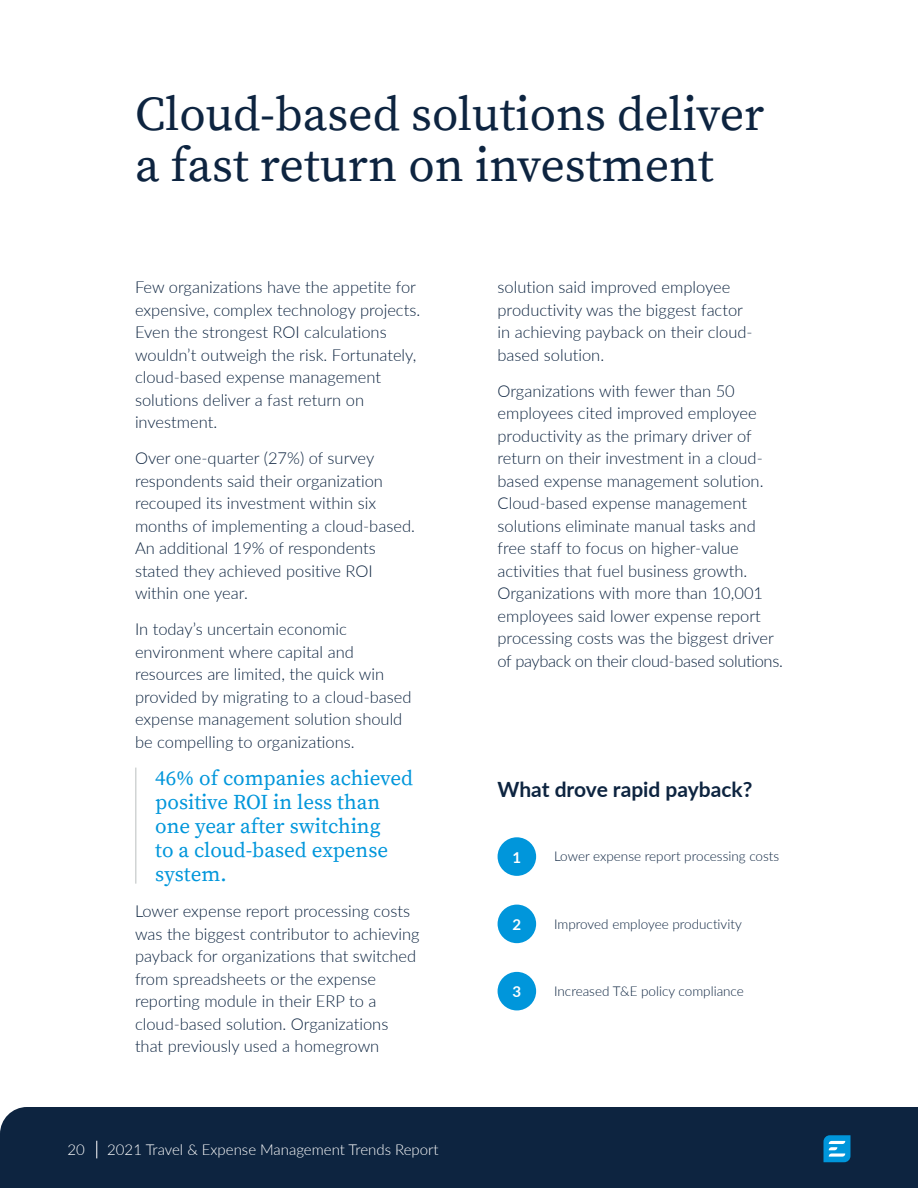
<style>
.page{position:relative;width:918px;height:1188px;background:#fff}
.page>*{position:absolute;margin:0;border:0;box-sizing:border-box;transform-origin:0 0}
.Title_or_Section__ri{font:48px/51px "Source Serif Pro";color:#0d2440}
.quote__electric_blue{font:21px/24px "Source Serif Pro";color:#0096db}
.Figure_label{font:700 21px "Lato";color:#0d2440}
.body_copy{font:300 16.5px/22.5px "Lato";color:#0d2440}
.t1{font:300 15px "Lato";color:#fff}
.H3_subhead__white{font:700 15px "Lato";color:#fff}
.Figure_label-2{font:300 13.5px "Lato";color:#0d2440}
</style>
<div class="page">
<div style="left:0;top:1107px;width:918px;height:81px;background:#0d2440"></div>
<svg style="left:824px;top:1135px;width:27px;height:27px"></svg>
<svg style="left:96px;top:1141px;width:1px;height:17px"></svg>
<hr style="left:135px;top:768px;width:1px;height:116px;background:#d1d4d4">
<div style="left:498px;top:837px;width:38px;height:39px;background:#0096db;border-radius:50%"></div>
<div style="left:498px;top:905px;width:38px;height:38px;background:#0096db;border-radius:50%"></div>
<div style="left:498px;top:972px;width:38px;height:38px;background:#0096db;border-radius:50%"></div>
<p class="Title_or_Section__ri" style="left:135px;top:90px;width:631px">Cloud-based solutions deliver a fast return on investment</p>
<p class="body_copy" style="left:135px;top:275px;width:287px">Few organizations have the appetite for expensive, complex technology projects.<br>Even the strongest ROI calculations wouldn’t outweigh the risk. Fortunately, cloud-based expense management solutions deliver a fast return on investment.</p>
<p class="body_copy" style="left:135px;top:446px;width:281px">Over one-quarter (27%) of survey respondents said their organization recouped its investment within six months of implementing a cloud-based.<br>An additional 19% of respondents stated they achieved positive ROI within one year.</p>
<p class="body_copy" style="left:135px;top:617px;width:278px">In today’s uncertain economic environment where capital and resources are limited, the quick win provided by migrating to a cloud-based expense management solution should be compelling to organizations.</p>
<p class="quote__electric_blue" style="left:155px;top:767px;width:259px">46% of companies achieved positive ROI in less than one year after switching<br>to a cloud-based expense system.</p>
<p class="body_copy" style="left:135px;top:899px;width:286px">Lower expense report processing costs was the biggest contributor to achieving payback for organizations that switched from spreadsheets or the expense reporting module in their ERP to a cloud-based solution. Organizations that previously used a homegrown</p>
<p class="t1" style="left:68px;top:1139px;width:19px">20</p>
<p class="t1" style="left:107px;top:1139px;width:333px">2021 Travel &amp; Expense Management Trends Report</p>
<p class="body_copy" style="left:498px;top:275px;width:257px">solution said improved employee productivity was the biggest factor in achieving payback on their cloud&shy;based solution.</p>
<p class="body_copy" style="left:498px;top:379px;width:287px">Organizations with fewer than 50 employees cited improved employee productivity as the primary driver of return on their investment in a cloud&shy;based expense management solution.<br>Cloud-based expense management solutions eliminate manual tasks and free staff to focus on higher-value activities that fuel business growth.<br>Organizations with more than 10,001 employees said lower expense report processing costs was the biggest driver of payback on their cloud-based solutions.</p>
<p class="Figure_label" style="left:498px;top:774px;width:256px">What drove rapid payback?</p>
<p class="H3_subhead__white" style="left:513px;top:846px;width:10px">1</p>
<p class="Figure_label-2" style="left:554px;top:847px;width:227px">Lower expense report processing costs</p>
<p class="H3_subhead__white" style="left:513px;top:913px;width:10px">2</p>
<p class="Figure_label-2" style="left:554px;top:914px;width:189px">Improved employee productivity</p>
<p class="H3_subhead__white" style="left:513px;top:981px;width:10px">3</p>
<p class="Figure_label-2" style="left:554px;top:982px;width:191px">Increased T&amp;E policy compliance</p>
</div>
